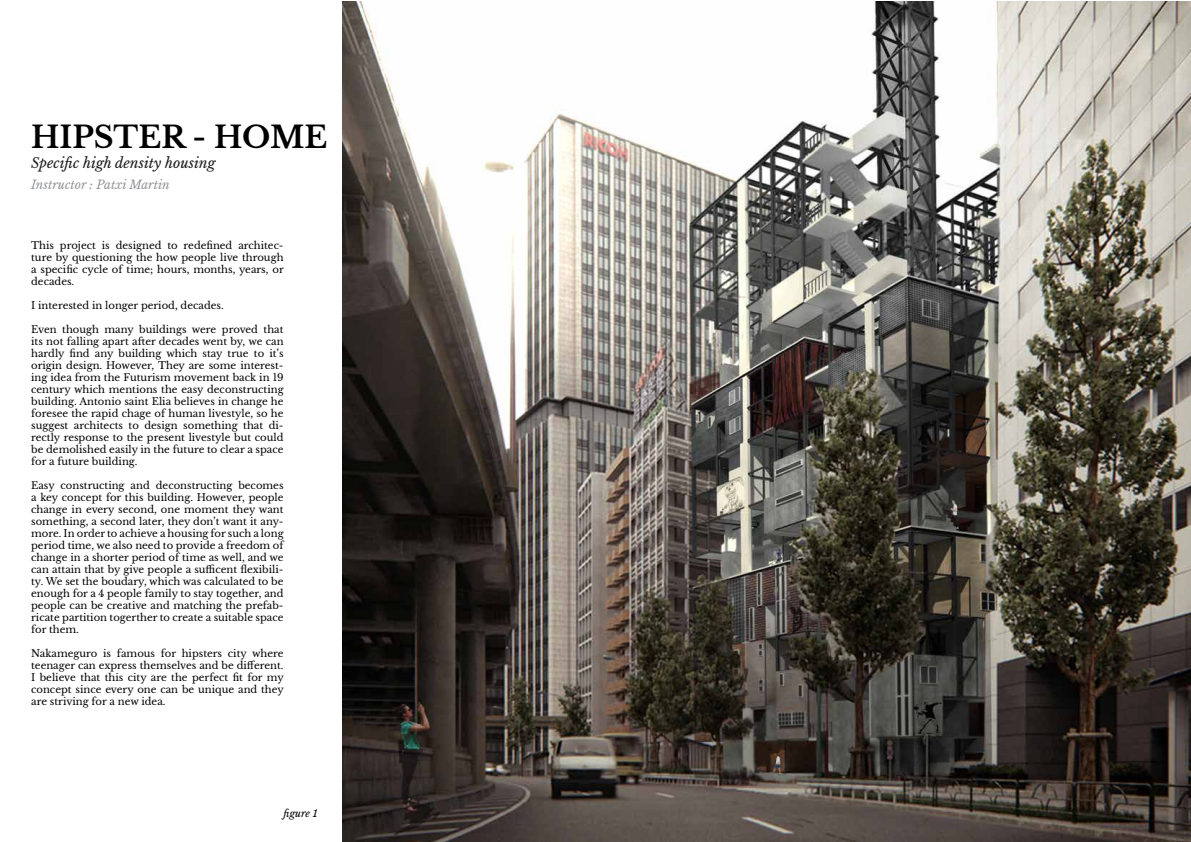
<style>
.page{position:relative;width:1191px;height:842px;background:#fff}
.page>*{position:absolute;margin:0;border:0;box-sizing:border-box;transform-origin:0 0}
.t1{font:700 30px "Libre Baskerville";color:#000}
.t2{font:italic 14px "Libre Baskerville";color:#1c1c1c}
.t3{font:italic 12px "Libre Baskerville";color:#939598}
.t4{font:10px/12px "Libre Baskerville";color:#000;text-align:justify}
.t5{font:italic 10px "Libre Baskerville";color:#000}
</style>
<div class="page">
<img style="left:342px;top:1px;width:849px;height:841px">
<h1 class="t1" style="left:31px;top:119px;width:298px">HIPSTER - HOME</h1>
<h2 class="t2" style="left:31px;top:154px;width:186px">Specific high density housing</h2>
<p class="t3" style="left:31px;top:177px;width:140px">Instructor : Patxi Martin</p>
<p class="t4" style="left:31px;top:240px;width:254px">This project is designed to redefined architec&shy;ture by questioning the how people live through a specific cycle of time; hours, months, years, or decades.</p>
<p class="t4" style="left:31px;top:300px;width:194px">I interested in longer period, decades.</p>
<p class="t4" style="left:31px;top:324px;width:254px">Even though many buildings were proved that its not falling apart after decades went by, we can hardly find any building which stay true to it’s origin design. However, They are some interest&shy;ing idea from the Futurism movement back in 19 century which mentions the easy deconstructing building. Antonio saint Elia believes in change he foresee the rapid chage of human livestyle, so he suggest architects to design something that di&shy;rectly response to the present livestyle but could be demolished easily in the future to clear a space for a future building.</p>
<p class="t4" style="left:31px;top:480px;width:254px">Easy constructing and deconstructing becomes a key concept for this building. However, people change in every second, one moment they want something, a second later, they don’t want it any&shy;more. In order to achieve a housing for such a long period time, we also need to provide a freedom of change in a shorter period of time as well, and we can attain that by give people a sufficent flexibili&shy;ty. We set the boudary, which was calculated to be enough for a 4 people family to stay together, and people can be creative and matching the prefab&shy;ricate partition togerther to create a suitable space for them.</p>
<p class="t4" style="left:31px;top:648px;width:254px">Nakameguro is famous for hipsters city where teenager can express themselves and be different.<br>I believe that this city are the perfect fit for my concept since every one can be unique and they are striving for a new idea.</p>
<p class="t5" style="left:283px;top:807px;width:36px">figure 1</p>
</div>
